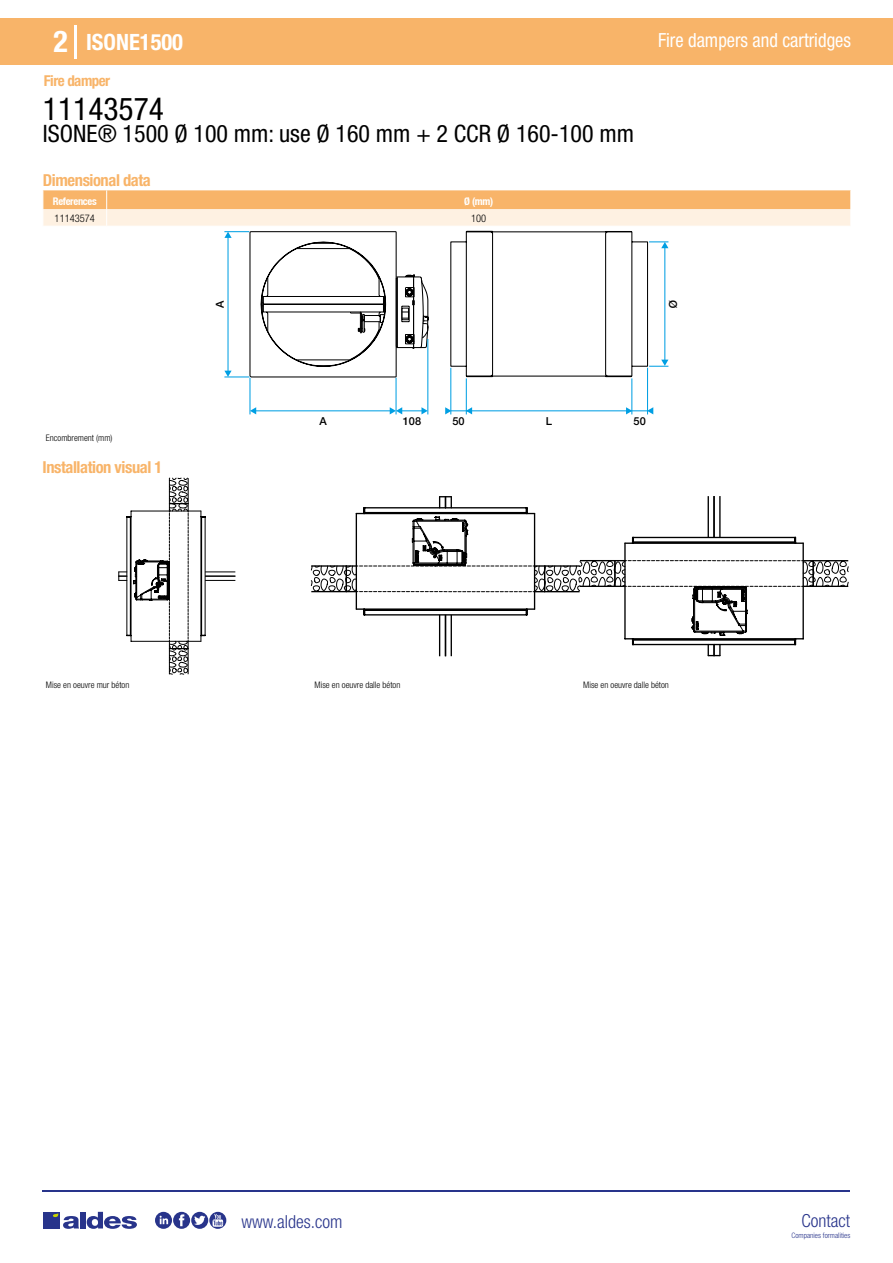
<style>
.page{position:relative;width:893px;height:1263px;background:#fff}
.page>*{position:absolute;margin:0;border:0;box-sizing:border-box;transform-origin:0 0}
.t1{font:condensed 31.5px "Helvetica Neue LT Std";color:#000}
.t2{font:700 condensed 30px "Helvetica Neue LT Std";color:#fff}
.t3{font:condensed 24px "Helvetica Neue LT Std";color:#000}
.t4{font:700 condensed 22.5px "Helvetica Neue LT Std";color:#fff}
.t5{font:condensed 19.5px "Helvetica Neue LT Std";color:#fff;scale:.95 1}
.t6{font:300 condensed 18px "Helvetica Neue";color:#28348b}
.t7{font:700 condensed 16.5px "Helvetica Neue LT Std";letter-spacing:-.025em;color:#f8b469}
.t8{font:700 condensed 15px "Helvetica Neue LT Std";letter-spacing:-.035em;color:#f8b469}
.t9{font:500 10.95px "Helvetica Neue";color:#000}
.t10{font:700 condensed 10.5px "Helvetica Neue";letter-spacing:-.03em;color:#fff}
.t11{font:300 condensed 10.5px "Helvetica Neue";color:#000}
.t12{font:300 condensed 9px "Helvetica Neue";color:#000}
.t13{font:300 condensed 7.5px "Helvetica Neue";color:#28348b}
</style>
<div class="page">
<div style="left:0;top:18px;width:893px;height:46px;background:#f8b469"></div>
<hr style="left:74px;top:25px;width:2px;height:33px;background:#fff">
<hr style="left:43px;top:1190px;width:807px;height:1px;background:#28348b">
<svg style="left:155px;top:1212px;width:71px;height:17px"></svg>
<div style="left:43px;top:1212px;width:17px;height:16px;background:#28348b"></div>
<div style="left:80px;top:1212px;width:6px;height:16px;background:#28348b"></div>
<svg style="left:87px;top:1212px;width:50px;height:17px"></svg>
<svg style="left:53px;top:1213px;width:26px;height:16px"></svg>
<svg style="left:43px;top:190px;width:808px;height:188px"></svg>
<hr style="left:396px;top:378px;width:1px;height:36px;background:#009fe3">
<hr style="left:427px;top:339px;width:1px;height:75px;background:#009fe3">
<hr style="left:249px;top:378px;width:1px;height:36px;background:#009fe3">
<hr style="left:631px;top:378px;width:1px;height:36px;background:#009fe3">
<hr style="left:466px;top:378px;width:1px;height:36px;background:#009fe3">
<hr style="left:255px;top:410px;width:136px;height:1px;background:#009fe3">
<svg style="left:250px;top:407px;width:6px;height:7px"></svg>
<hr style="left:451px;top:410px;width:196px;height:1px;background:#009fe3">
<svg style="left:626px;top:407px;width:6px;height:7px"></svg>
<svg style="left:466px;top:407px;width:6px;height:7px"></svg>
<svg style="left:648px;top:407px;width:5px;height:7px"></svg>
<svg style="left:390px;top:407px;width:38px;height:7px"></svg>
<svg style="left:445px;top:407px;width:5px;height:7px"></svg>
<hr style="left:450px;top:368px;width:1px;height:46px;background:#009fe3">
<hr style="left:647px;top:368px;width:1px;height:46px;background:#009fe3">
<hr style="left:205px;top:517px;width:1px;height:118px;background:#000">
<hr style="left:201px;top:517px;width:1px;height:118px;background:#000">
<hr style="left:205px;top:571px;width:30px;height:1px;background:#000">
<hr style="left:205px;top:580px;width:30px;height:1px;background:#000">
<hr style="left:205px;top:576px;width:30px;height:1px;background:#000">
<hr style="left:131px;top:641px;width:70px;height:1px;background:#000">
<hr style="left:131px;top:510px;width:70px;height:1px;background:#000">
<hr style="left:200px;top:511px;width:1px;height:130px;background:#000">
<svg style="left:118px;top:478px;width:71px;height:196px"></svg>
<svg style="left:311px;top:496px;width:538px;height:160px"></svg>
<h2 class="t2" style="left:54px;top:24px;width:16px">2</h2>
<h3 class="t4" style="left:86px;top:28px;width:98px">ISONE1500</h3>
<h3 class="t5" style="left:658px;top:29px;width:204px">Fire dampers and cartridges</h3>
<h3 class="t8" style="left:44px;top:71px;width:68px">Fire damper</h3>
<h1 class="t1" style="left:43px;top:91px;width:122px">11143574</h1>
<h3 class="t3" style="left:43px;top:120px;width:592px">ISONE® 1500 Ø 100 mm: use Ø 160 mm + 2 CCR Ø 160-100 mm</h3>
<h3 class="t7" style="left:43px;top:170px;width:109px">Dimensional data</h3>
<p class="t10" style="left:53px;top:195px;width:45px">References</p>
<p class="t10" style="left:464px;top:195px;width:30px">Ø (mm)</p>
<p class="t11" style="left:55px;top:212px;width:42px">11143574</p>
<p class="t11" style="left:471px;top:212px;width:17px">100</p>
<p class="t9" style="left:213px;top:308px;width:9px;rotate:-90deg">A</p>
<p class="t9" style="left:679px;top:300px;width:10px;rotate:90deg">Ø</p>
<p class="t12" style="left:46px;top:433px;width:68px">Encombrement (mm)</p>
<h3 class="t7" style="left:43px;top:457px;width:121px">Installation visual 1</h3>
<p class="t9" style="left:319px;top:414px;width:9px">A</p>
<p class="t9" style="left:403px;top:414px;width:20px">108</p>
<p class="t9" style="left:452px;top:414px;width:14px">50</p>
<p class="t9" style="left:546px;top:414px;width:8px">L</p>
<p class="t9" style="left:634px;top:414px;width:14px">50</p>
<p class="t12" style="left:46px;top:680px;width:85px">Mise en oeuvre mur béton</p>
<p class="t12" style="left:315px;top:680px;width:87px">Mise en oeuvre dalle béton</p>
<p class="t12" style="left:583px;top:680px;width:87px">Mise en oeuvre dalle béton</p>
<h3 class="t6" style="left:241px;top:1211px;width:102px">www.aldes.com</h3>
<h3 class="t6" style="left:801px;top:1211px;width:50px">Contact</h3>
<p class="t13" style="left:791px;top:1230px;width:60px">Companies formalities</p>
</div>
